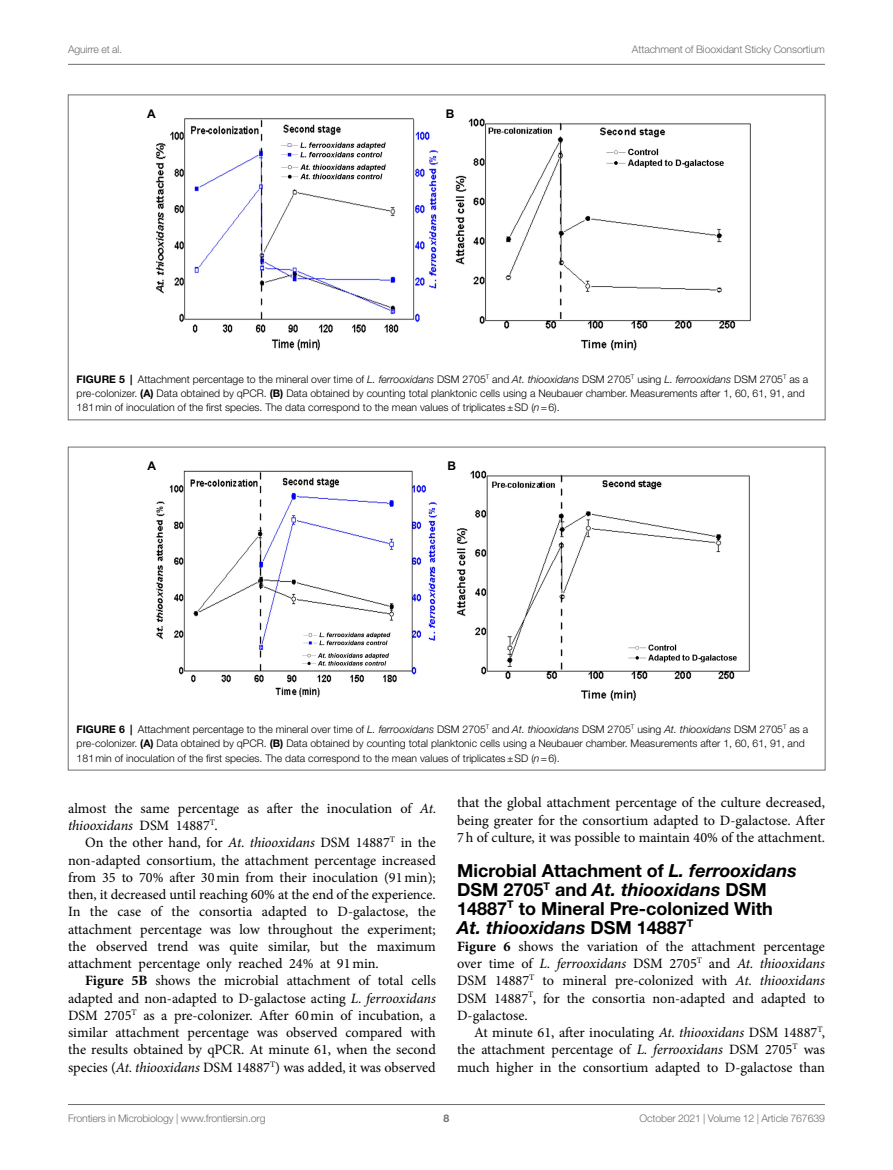
<style>
.page{position:relative;width:893px;height:1170px;background:#fff}
.page>*{position:absolute;margin:0;border:0;box-sizing:border-box;transform-origin:0 0}
.HEAD_2{font:700 18px/18.8px "Helvetica Neue LT Std";color:#000}
.TEXT{font:14.25px/17.2px "Minion Pro";color:#000;text-align:justify}
.TEXT_FLUSH{font:14.25px/17.2px "Minion Pro";color:#000;text-align:justify}
.t1{font:700 12px "Arial";color:#000}
.FIG_LEG{font:300 10.5px/14.2px "Helvetica Neue LT Std";color:#000}
.t2{font:300 10.5px "Helvetica Neue LT Std";letter-spacing:-.015em;color:#6d6e71}
.t3{font:700 10.5px "Helvetica Neue LT Std";color:#6d6e71}
.s1{font-weight:700}
.s2{font-style:italic}
</style>
<div class="page">
<hr style="left:68px;top:64px;width:757px;height:1px;background:#6d6e71">
<hr style="left:68px;top:1104px;width:757px;height:1px;background:#6d6e71">
<img style="left:156px;top:118px;width:595px;height:233px">
<img style="left:156px;top:470px;width:594px;height:231px">
<p class="t2" style="left:68px;top:42px;width:56px">Aguirre et al.</p>
<p class="t2" style="left:632px;top:42px;width:194px">Attachment of Biooxidant Sticky Consortium</p>
<p class="t1" style="left:147px;top:105px;width:10px">A</p>
<p class="t1" style="left:446px;top:105px;width:10px">B</p>
<p class="FIG_LEG" style="left:77px;top:372px;width:733px"><span class="s1">FIGURE 5 |</span> Attachment percentage to the mineral over time of <span class="s2">L. ferrooxidans</span> DSM 2705<sup>T</sup> and <span class="s2">At. thiooxidans</span> DSM 2705<sup>T</sup> using <span class="s2">L. ferrooxidans</span> DSM 2705<sup>T</sup> as a pre-colonizer. <span class="s1">(A)</span> Data obtained by qPCR. <span class="s1">(B)</span> Data obtained by counting total planktonic cells using a Neubauer chamber. Measurements after 1, 60, 61, 91, and<br>181min of inoculation of the first species. The data correspond to the mean values of triplicates±SD (<span class="s2">n</span>=6).</p>
<p class="t1" style="left:147px;top:458px;width:10px">A</p>
<p class="t1" style="left:448px;top:458px;width:10px">B</p>
<p class="FIG_LEG" style="left:77px;top:722px;width:733px"><span class="s1">FIGURE 6 |</span> Attachment percentage to the mineral over time of <span class="s2">L. ferrooxidans</span> DSM 2705<sup>T</sup> and <span class="s2">At. thiooxidans</span> DSM 2705<sup>T</sup> using <span class="s2">At. thiooxidans</span> DSM 2705<sup>T</sup> as a pre-colonizer. <span class="s1">(A)</span> Data obtained by qPCR. <span class="s1">(B)</span> Data obtained by counting total planktonic cells using a Neubauer chamber. Measurements after 1, 60, 61, 91, and<br>181min of inoculation of the first species. The data correspond to the mean values of triplicates±SD (<span class="s2">n</span>=6).</p>
<p class="TEXT" style="left:68px;top:799px;width:370px">almost the same percentage as after the inoculation of <span class="s2">At. thiooxidans</span> DSM 14887<sup>T</sup>.</p>
<p class="TEXT" style="left:68px;top:834px;width:369px;text-indent:17px">On the other hand, for <span class="s2">At. thiooxidans</span> DSM 14887<sup>T</sup> in the non-adapted consortium, the attachment percentage increased from 35 to 70% after 30min from their inoculation (91min); then, it decreased until reaching 60% at the end of the experience.<br>In the case of the consortia adapted to D-galactose, the attachment percentage was low throughout the experiment; the observed trend was quite similar, but the maximum attachment percentage only reached 24% at 91min.</p>
<p class="TEXT" style="left:68px;top:972px;width:369px;text-indent:17px"><span class="s1">Figure 5B</span> shows the microbial attachment of total cells adapted and non-adapted to D-galactose acting <span class="s2">L. ferrooxidans </span>DSM 2705<sup>T</sup> as a pre-colonizer. After 60min of incubation, a similar attachment percentage was observed compared with the results obtained by qPCR. At minute 61, when the second species (<span class="s2">At. thiooxidans</span> DSM 14887<sup>T</sup>) was added, it was observed</p>
<p class="TEXT" style="left:457px;top:794px;width:369px">that the global attachment percentage of the culture decreased, being greater for the consortium adapted to D-galactose. After 7h of culture, it was possible to maintain 40% of the attachment.</p>
<p class="HEAD_2" style="left:457px;top:861px;width:341px">Microbial Attachment of <span class="s2">L. ferrooxidans </span>DSM 2705<sup>T</sup> and <span class="s2">At. thiooxidans</span> DSM 14887<sup>T</sup> to Mineral Pre-colonized With <span class="s2">At. thiooxidans</span> DSM 14887<sup>T</sup></p>
<p class="TEXT_FLUSH" style="left:457px;top:937px;width:369px"><span class="s1">Figure 6</span> shows the variation of the attachment percentage over time of <span class="s2">L. ferrooxidans</span> DSM 2705<sup>T</sup> and <span class="s2">At. thiooxidans </span>DSM 14887<sup>T</sup> to mineral pre-colonized with <span class="s2">At. thiooxidans </span>DSM 14887<sup>T</sup>, for the consortia non-adapted and adapted to D-galactose.</p>
<p class="TEXT" style="left:457px;top:1023px;width:369px;text-indent:17px">At minute 61, after inoculating <span class="s2">At. thiooxidans</span> DSM 14887<sup>T</sup>, the attachment percentage of <span class="s2">L. ferrooxidans</span> DSM 2705<sup>T</sup> was much higher in the consortium adapted to D-galactose than</p>
<p class="t2" style="left:68px;top:1111px;width:199px">Frontiers in Microbiology | www.frontiersin.org</p>
<p class="t3" style="left:444px;top:1111px;width:7px">8</p>
<p class="t2" style="left:640px;top:1111px;width:187px">October 2021 | Volume 12 | Article 767639</p>
</div>
